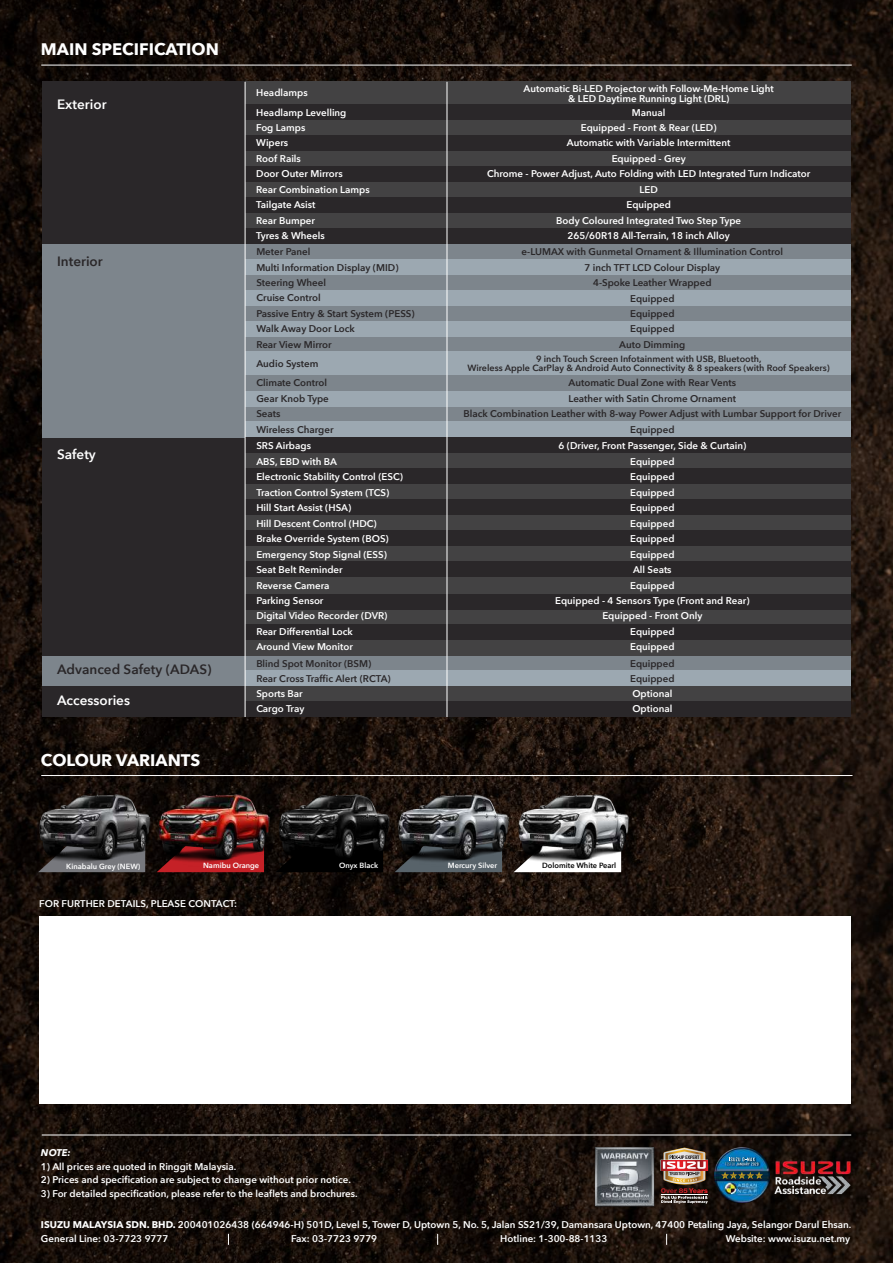
<style>
.page{position:relative;width:893px;height:1263px;background:#fff}
.page>*{position:absolute;margin:0;border:0;box-sizing:border-box;transform-origin:0 0}
.t1{font:700 16.65px "Avenir Next";color:#fff}
.t2{font:600 13.5px "Avenir Next";color:#2a2729}
.t3{font:600 13.5px "Avenir Next";color:#fff}
.t4{font:600 9.75px/15.5px "Avenir Next";color:#fff}
.t5{font:600 9.75px/15.5px "Avenir Next";color:#2a2729}
.t6{font:italic 700 9.75px "Avenir Next";color:#fff}
.t7{font:600 9px/9.9px "Avenir Next";color:#2a2729;text-align:center}
.t8{font:600 7.5px "Avenir Next";color:#fff}
.t9{font:600 7.5px "Avenir Next";color:#000}
.s1{font-weight:700}
</style>
<div class="page">
<img style="left:0;top:0;width:893px;height:1263px">
<hr style="left:41px;top:65px;width:811px;height:1px;background:#fff">
<hr style="left:42px;top:1135px;width:809px;height:1px;background:#fff">
<div style="left:43px;top:82px;width:808px;height:635px;background:#434243"></div>
<div style="left:43px;top:82px;width:202px;height:635px;background:#2a2729"></div>
<div style="left:43px;top:244px;width:808px;height:193px;background:#7d858c"></div>
<div style="left:43px;top:656px;width:808px;height:29px;background:#7d858c"></div>
<div style="left:245px;top:197px;width:606px;height:16px;background:#2a2729"></div>
<div style="left:245px;top:105px;width:606px;height:15px;background:#2a2729"></div>
<div style="left:245px;top:136px;width:606px;height:15px;background:#2a2729"></div>
<div style="left:245px;top:167px;width:606px;height:15px;background:#2a2729"></div>
<div style="left:245px;top:228px;width:606px;height:16px;background:#2a2729"></div>
<div style="left:245px;top:259px;width:606px;height:16px;background:#9ca8b1"></div>
<div style="left:245px;top:290px;width:606px;height:16px;background:#9ca8b1"></div>
<div style="left:245px;top:321px;width:606px;height:16px;background:#9ca8b1"></div>
<div style="left:245px;top:352px;width:606px;height:23px;background:#9ca8b1"></div>
<div style="left:245px;top:391px;width:606px;height:16px;background:#9ca8b1"></div>
<div style="left:245px;top:624px;width:606px;height:15px;background:#2a2729"></div>
<div style="left:245px;top:437px;width:606px;height:16px;background:#2a2729"></div>
<div style="left:245px;top:422px;width:606px;height:15px;background:#9ca8b1"></div>
<div style="left:245px;top:468px;width:606px;height:15px;background:#2a2729"></div>
<div style="left:245px;top:499px;width:606px;height:15px;background:#2a2729"></div>
<div style="left:245px;top:530px;width:606px;height:15px;background:#2a2729"></div>
<div style="left:245px;top:594px;width:606px;height:16px;background:#2a2729"></div>
<div style="left:245px;top:701px;width:606px;height:16px;background:#2a2729"></div>
<div style="left:245px;top:670px;width:606px;height:15px;background:#9ca8b1"></div>
<div style="left:245px;top:561px;width:606px;height:15px;background:#2a2729"></div>
<hr style="left:447px;top:82px;width:1px;height:635px;background:#fff">
<hr style="left:245px;top:82px;width:1px;height:635px;background:#fff">
<img style="left:661px;top:1147px;width:47px;height:56px">
<img style="left:715px;top:1148px;width:43px;height:55px">
<img style="left:724px;top:1162px;width:34px;height:6px">
<img style="left:728px;top:1156px;width:29px;height:1px">
<svg style="left:725px;top:1157px;width:33px;height:8px"></svg>
<svg style="left:721px;top:1171px;width:37px;height:8px"></svg>
<img style="left:758px;top:1142px;width:110px;height:71px">
<img style="left:590px;top:1143px;width:68px;height:68px">
<hr style="left:41px;top:775px;width:811px;height:1px;background:#fff">
<div style="left:39px;top:917px;width:812px;height:187px;background:#fff"></div>
<svg style="left:38px;top:871px;width:107px;height:1px"></svg>
<svg style="left:157px;top:871px;width:107px;height:1px"></svg>
<svg style="left:275px;top:871px;width:108px;height:1px"></svg>
<svg style="left:395px;top:871px;width:107px;height:1px"></svg>
<svg style="left:514px;top:871px;width:107px;height:1px"></svg>
<img style="left:32px;top:775px;width:606px;height:96px">
<h1 class="t1" style="left:41px;top:35px;width:179px">MAIN SPECIFICATION</h1>
<h2 class="t3" style="left:57px;top:93px;width:51px">Exterior</h2>
<h2 class="t2" style="left:57px;top:249px;width:47px">Interior</h2>
<h2 class="t3" style="left:57px;top:443px;width:40px">Safety</h2>
<h2 class="t2" style="left:57px;top:657px;width:156px">Advanced Safety (ADAS)</h2>
<h2 class="t3" style="left:57px;top:688px;width:74px">Accessories</h2>
<h1 class="t1" style="left:41px;top:745px;width:161px">COLOUR VARIANTS</h1>
<p class="t4" style="left:256px;top:83px;width:92px;line-height:19.2px">Headlamps<br>Headlamp Levelling</p>
<p class="t4" style="left:256px;top:120px;width:115px">Fog Lamps<br>Wipers<br>Roof Rails<br>Door Outer Mirrors<br>Rear Combination Lamps<br>Tailgate Asist<br>Rear Bumper<br>Tyres &amp; Wheels</p>
<p class="t5" style="left:256px;top:244px;width:160px">Meter Panel<br>Multi Information Display (MID)<br>Steering Wheel<br>Cruise Control<br>Passive Entry &amp; Start System (PESS)<br>Walk Away Door Lock<br>Rear View Mirror</p>
<p class="t5" style="left:256px;top:354px;width:72px;line-height:18.8px">Audio System<br>Climate Control</p>
<p class="t5" style="left:256px;top:390px;width:79px">Gear Knob Type<br>Seats<br>Wireless Charger</p>
<p class="t4" style="left:256px;top:438px;width:148px">SRS Airbags<br>ABS, EBD with BA<br>Electronic Stability Control (ESC)<br>Traction Control System (TCS)<br>Hill Start Assist (HSA)<br>Hill Descent Control (HDC)<br>Brake Override System (BOS)<br>Emergency Stop Signal (ESS)<br>Seat Belt Reminder<br>Reverse Camera<br>Parking Sensor<br>Digital Video Recorder (DVR)<br>Rear Differential Lock<br>Around View Monitor</p>
<p class="t4" style="left:524px;top:83px;width:252px;line-height:10.5px;text-align:center">Automatic Bi-LED Projector with Follow-Me-Home Light &amp; LED Daytime Running Light (DRL)</p>
<p class="t4" style="left:487px;top:104px;width:325px;text-align:center">Manual<br>Equipped - Front &amp; Rear (LED)<br>Automatic with Variable Intermittent<br>Equipped - Grey<br>Chrome - Power Adjust, Auto Folding with LED Integrated Turn Indicator<br>LED<br>Equipped<br>Body Coloured Integrated Two Step Type<br>265/60R18 All-Terrain, 18 inch Alloy</p>
<p class="t5" style="left:522px;top:244px;width:263px;text-align:center">e-LUMAX with Gunmetal Ornament &amp; Illumination Control<br>7 inch TFT LCD Colour Display<br>4-Spoke Leather Wrapped<br>Equipped<br>Equipped<br>Equipped<br>Auto Dimming</p>
<p class="t5" style="left:463px;top:375px;width:379px;text-align:center">Automatic Dual Zone with Rear Vents<br>Leather with Satin Chrome Ornament<br>Black Combination Leather with 8-way Power Adjust with Lumbar Support for Driver Equipped</p>
<p class="t4" style="left:555px;top:438px;width:196px;text-align:center">6 (Driver, Front Passenger, Side &amp; Curtain)<br>Equipped<br>Equipped<br>Equipped<br>Equipped<br>Equipped<br>Equipped<br>Equipped<br>All Seats<br>Equipped<br>Equipped - 4 Sensors Type (Front and Rear)<br>Equipped - Front Only<br>Equipped<br>Equipped</p>
<p class="t7" style="left:467px;top:353px;width:364px">9 inch Touch Screen Infotainment with USB, Bluetooth,<br>Wireless Apple CarPlay &amp; Android Auto Connectivity &amp; 8 speakers (with Roof Speakers)</p>
<p class="t5" style="left:256px;top:655px;width:136px">Blind Spot Monitor (BSM)<br>Rear Cross Traffic Alert (RCTA)</p>
<p class="t5" style="left:630px;top:655px;width:46px">Equipped<br>Equipped</p>
<p class="t4" style="left:256px;top:686px;width:50px">Sports Bar<br>Cargo Tray</p>
<p class="t4" style="left:632px;top:686px;width:41px">Optional<br>Optional</p>
<p class="t8" style="left:66px;top:859px;width:76px">Kinabalu Grey (NEW)</p>
<p class="t8" style="left:203px;top:859px;width:58px">Namibu Orange</p>
<p class="t8" style="left:339px;top:859px;width:41px">Onyx Black</p>
<p class="t8" style="left:448px;top:859px;width:51px">Mercury Silver</p>
<p class="t9" style="left:542px;top:859px;width:76px">Dolomite White Pearl</p>
<p class="t4" style="left:39px;top:895px;width:199px">FOR FURTHER DETAILS, PLEASE CONTACT:</p>
<p class="t6" style="left:41px;top:1144px;width:31px">NOTE:</p>
<p class="t4" style="left:41px;top:1158px;width:197px">1) All prices are quoted in Ringgit Malaysia.</p>
<p class="t4" style="left:41px;top:1172px;width:311px">2) Prices and specification are subject to change without prior notice.</p>
<p class="t4" style="left:41px;top:1185px;width:318px">3) For detailed specification, please refer to the leaflets and brochures.</p>
<p class="t4" style="left:41px;top:1217px;width:812px;line-height:14.2px"><span class="s1">ISUZU MALAYSIA SDN. BHD.</span> 200401026438 (664946-H) 501D, Level 5, Tower D, Uptown 5, No. 5, Jalan SS21/39, Damansara Uptown, 47400 Petaling Jaya, Selangor Darul Ehsan.<br>General Line: 03-7723 9777</p>
<p class="t4" style="left:291px;top:1230px;width:88px">Fax: 03-7723 9779</p>
<p class="t4" style="left:500px;top:1230px;width:109px">Hotline: 1-300-88-1133</p>
<p class="t4" style="left:726px;top:1230px;width:126px">Website: www.isuzu.net.my</p>
</div>
